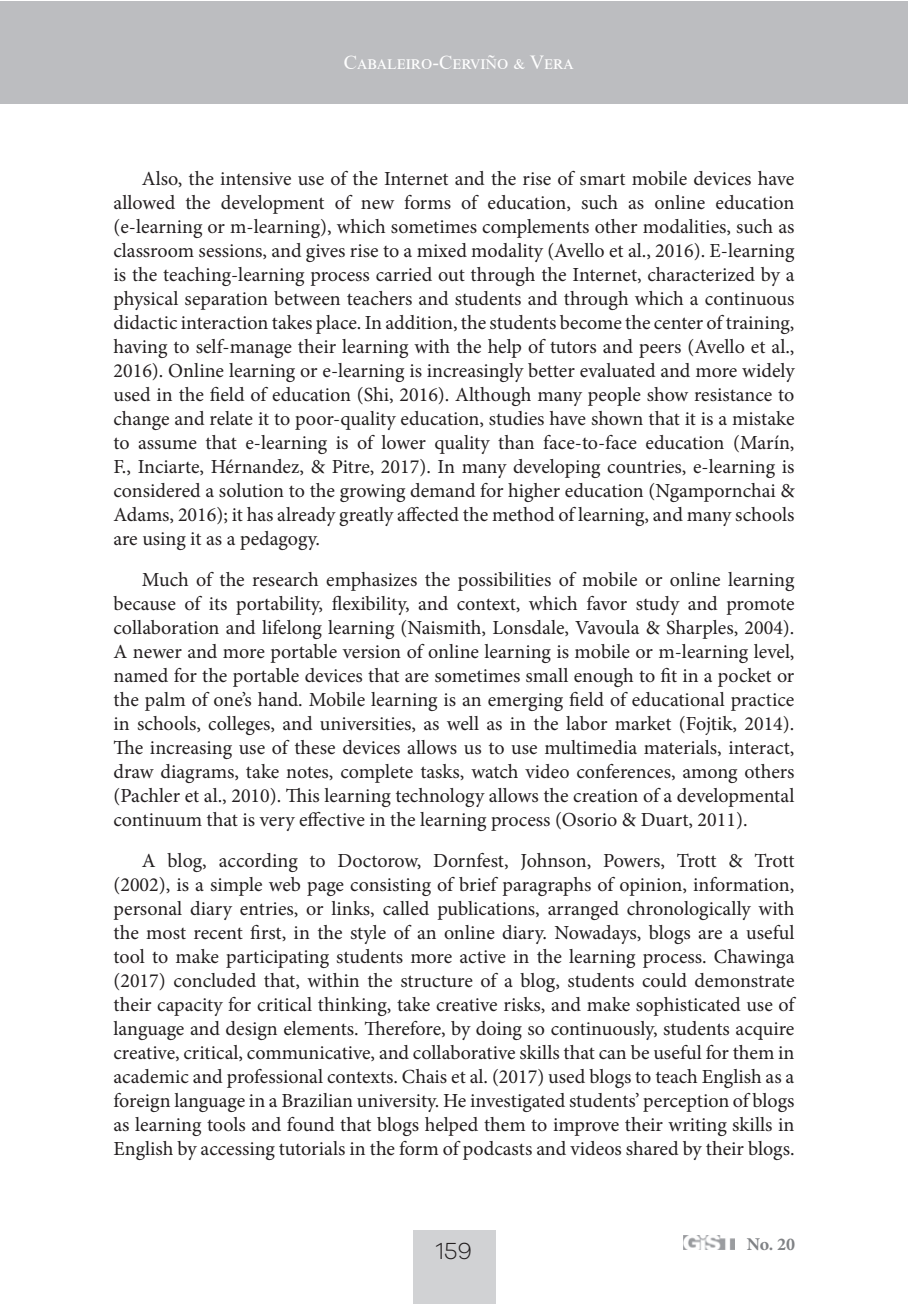
<style>
.page{position:relative;width:908px;height:1304px;background:#fff}
.page>*{position:absolute;margin:0;border:0;box-sizing:border-box;transform-origin:0 0}
.t1{font:300 24px "Galano Grotesque";color:#231f20}
.t2{font:20px/24px "Minion Pro";letter-spacing:-.005em;color:#231f20;text-align:justify}
.t3{font:20px "Times New Roman";color:#fff}
.t4{font:700 18px "Minion Pro";color:#808285}
</style>
<div class="page">
<div style="left:412px;top:1230px;width:83px;height:74px;background:#d1d2d4"></div>
<img style="left:683px;top:1236px;width:51px;height:13px">
<div style="left:0;top:1px;width:906px;height:102px;background:#bcbdc0"></div>
<p class="t3" style="left:343px;top:48px;width:230px">Cabaleiro-Cerviño &amp; Vera</p>
<p class="t2" style="left:113px;top:166px;width:682px;text-indent:28px">Also, the intensive use of the Internet and the rise of smart mobile devices have allowed the development of new forms of education, such as online education (e-learning or m-learning), which sometimes complements other modalities, such as classroom sessions, and gives rise to a mixed modality (Avello et al., 2016). E-learning is the teaching-learning process carried out through the Internet, characterized by a physical separation between teachers and students and through which a continuous didactic interaction takes place. In addition, the students become the center of training, having to self-manage their learning with the help of tutors and peers (Avello et al., 2016). Online learning or e-learning is increasingly better evaluated and more widely used in the field of education (Shi, 2016). Although many people show resistance to change and relate it to poor-quality education, studies have shown that it is a mistake to assume that e-learning is of lower quality than face-to-face education (Marín, F., Inciarte, Hérnandez, &amp; Pitre, 2017). In many developing countries, e-learning is considered a solution to the growing demand for higher education (Ngampornchai &amp; Adams, 2016); it has already greatly affected the method of learning, and many schools are using it as a pedagogy.</p>
<p class="t2" style="left:113px;top:567px;width:682px;text-indent:28px">Much of the research emphasizes the possibilities of mobile or online learning because of its portability, flexibility, and context, which favor study and promote collaboration and lifelong learning (Naismith, Lonsdale, Vavoula &amp; Sharples, 2004).<br>A newer and more portable version of online learning is mobile or m-learning level, named for the portable devices that are sometimes small enough to fit in a pocket or the palm of one’s hand. Mobile learning is an emerging field of educational practice in schools, colleges, and universities, as well as in the labor market (Fojtik, 2014).<br>The increasing use of these devices allows us to use multimedia materials, interact, draw diagrams, take notes, complete tasks, watch video conferences, among others (Pachler et al., 2010). This learning technology allows the creation of a developmental continuum that is very effective in the learning process (Osorio &amp; Duart, 2011).</p>
<p class="t2" style="left:113px;top:848px;width:682px;text-indent:28px">A blog, according to Doctorow, Dornfest, Johnson, Powers, Trott &amp; Trott (2002), is a simple web page consisting of brief paragraphs of opinion, information, personal diary entries, or links, called publications, arranged chronologically with the most recent first, in the style of an online diary. Nowadays, blogs are a useful tool to make participating students more active in the learning process. Chawinga (2017) concluded that, within the structure of a blog, students could demonstrate their capacity for critical thinking, take creative risks, and make sophisticated use of language and design elements. Therefore, by doing so continuously, students acquire creative, critical, communicative, and collaborative skills that can be useful for them in academic and professional contexts. Chais et al. (2017) used blogs to teach English as a foreign language in a Brazilian university. He investigated students’ perception of blogs as learning tools and found that blogs helped them to improve their writing skills in English by accessing tutorials in the form of podcasts and videos shared by their blogs.</p>
<p class="t1" style="left:435px;top:1237px;width:38px">159</p>
<p class="t4" style="left:746px;top:1232px;width:50px">No. 20</p>
</div>
